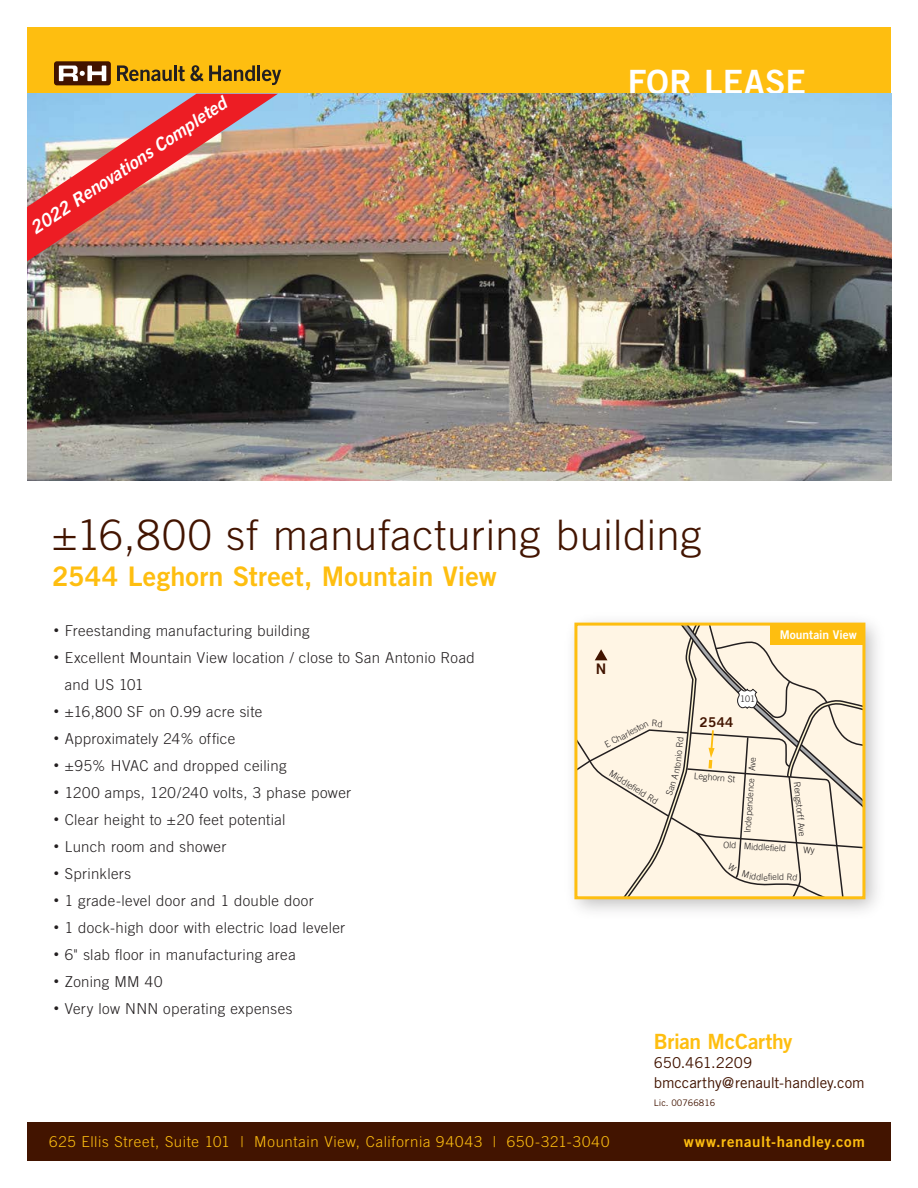
<style>
.page{position:relative;width:918px;height:1188px;background:#fff}
.page>*{position:absolute;margin:0;border:0;box-sizing:border-box;transform-origin:0 0}
.t1{font:300 42px "Trade Gothic";letter-spacing:.02em;color:#421400}
.t2{font:33.45px "Trade Gothic Bold Two";letter-spacing:.01em;color:#fff}
.t3{font:27px "Trade Gothic Bold Two";letter-spacing:.005em;color:#febe10}
.t4{font:21px "Trade Gothic Bold Two";letter-spacing:-.015em;color:#febe10}
.t5{font:italic 18px "Trade Gothic Bold Two";color:#fff}
.t6{font:300 15px/27px "Trade Gothic";letter-spacing:.025em;color:#231f20}
.t7{font:300 15px "Trade Gothic";letter-spacing:.045em;color:#febe10}
.t8{font:15px/19.5px "Trade Gothic";letter-spacing:-.01em;color:#421400}
.t9{font:15px "Trade Gothic Bold Two";letter-spacing:.04em;color:#febe10}
.t10{font:14.55px "Trade Gothic Bold Two";color:#421400}
.t11{font:13.5px "Trade Gothic Bold Two";color:#421400}
.t12{font:12px "Trade Gothic Bold Two";color:#fff}
.t13{font:300 9px "Trade Gothic";color:#231f20}
.t14{font:9px "Trade Gothic";color:#421400}
.s1{font-size:10.5px}
</style>
<div class="page">
<div style="left:27px;top:27px;width:864px;height:67px;background:#febe10"></div>
<div style="left:54px;top:61px;width:57px;height:24px;background:#421400;border-radius:3px"></div>
<svg style="left:59px;top:66px;width:47px;height:15px"></svg>
<svg style="left:117px;top:65px;width:55px;height:16px"></svg>
<hr style="left:174px;top:65px;width:3px;height:16px;background:#231f20">
<svg style="left:178px;top:65px;width:25px;height:16px"></svg>
<svg style="left:209px;top:65px;width:46px;height:16px"></svg>
<hr style="left:257px;top:65px;width:3px;height:16px;background:#231f20">
<svg style="left:262px;top:70px;width:19px;height:15px"></svg>
<img style="left:27px;top:94px;width:864px;height:386px">
<img style="left:573px;top:621px;width:304px;height:290px">
<div style="left:27px;top:1123px;width:864px;height:38px;background:#421400"></div>
<img style="left:27px;top:94px;width:251px;height:167px">
<svg style="left:576px;top:624px;width:288px;height:274px;background:#f2e6ce"></svg>
<p class="t5" style="left:26px;top:221px;width:233px;rotate:-34deg">2022 Renovations Completed</p>
<h2 class="t2" style="left:628px;top:61px;width:180px">FOR LEASE</h2>
<h1 class="t1" style="left:52px;top:510px;width:651px">±16,800 sf manufacturing building</h1>
<h3 class="t3" style="left:52px;top:560px;width:446px">2544 Leghorn Street, Mountain View</h3>
<p class="t6" style="left:54px;top:617px;width:257px"><span class="s1">•</span> Freestanding manufacturing building</p>
<p class="t6" style="left:65px;top:644px;width:412px;text-indent:-11px"><span class="s1">•</span> Excellent Mountain View location / close to San Antonio Road and US 101</p>
<p class="t6" style="left:54px;top:698px;width:210px"><span class="s1">•</span> ±16,800 SF on 0.99 acre site</p>
<p class="t6" style="left:54px;top:725px;width:183px"><span class="s1">•</span> Approximately 24% office</p>
<p class="t6" style="left:54px;top:752px;width:234px"><span class="s1">•</span> ±95% HVAC and dropped ceiling</p>
<p class="t6" style="left:54px;top:779px;width:299px"><span class="s1">•</span> 1200 amps, 120/240 volts, 3 phase power</p>
<p class="t6" style="left:54px;top:806px;width:233px"><span class="s1">•</span> Clear height to ±20 feet potential</p>
<p class="t6" style="left:54px;top:833px;width:174px"><span class="s1">•</span> Lunch room and shower</p>
<p class="t6" style="left:54px;top:860px;width:79px"><span class="s1">•</span> Sprinklers</p>
<p class="t6" style="left:54px;top:887px;width:261px"><span class="s1">•</span> 1 grade-level door and 1 double door</p>
<p class="t6" style="left:54px;top:914px;width:293px"><span class="s1">•</span> 1 dock-high door with electric load leveler</p>
<p class="t6" style="left:54px;top:941px;width:244px"><span class="s1">•</span> 6" slab floor in manufacturing area</p>
<p class="t6" style="left:54px;top:968px;width:110px"><span class="s1">•</span> Zoning MM 40</p>
<p class="t6" style="left:54px;top:995px;width:240px"><span class="s1">•</span> Very low NNN operating expenses</p>
<p class="t12" style="left:780px;top:627px;width:79px">Mountain View</p>
<p class="t10" style="left:596px;top:660px;width:12px">N</p>
<p class="t13" style="left:740px;top:694px;width:17px">101</p>
<p class="t13" style="left:603px;top:740px;width:50px;rotate:-27deg">E Charleston</p>
<p class="t11" style="left:700px;top:714px;width:35px">2544</p>
<p class="t13" style="left:742px;top:832px;width:78px;rotate:-86deg">Independence Ave</p>
<p class="t13" style="left:613px;top:768px;width:57px;rotate:32deg">Middlefield Rd</p>
<p class="t13" style="left:695px;top:770px;width:43px;rotate:5deg">Leghorn St</p>
<p class="t13" style="left:802px;top:781px;width:57px;rotate:84deg">Rengstorff Ave</p>
<p class="t13" style="left:724px;top:839px;width:64px;rotate:4deg">Old Middlefield</p>
<p class="t13" style="left:763px;top:872px;width:6px">e</p>
<p class="t13" style="left:779px;top:872px;width:7px">d</p>
<h3 class="t4" style="left:654px;top:1028px;width:140px">Brian McCarthy</h3>
<p class="t8" style="left:654px;top:1053px;width:212px">650.461.2209 bmccarthy@renault-handley.com</p>
<p class="t14" style="left:654px;top:1097px;width:63px">Lic. 00766816</p>
<p class="t7" style="left:49px;top:1133px;width:562px">625 Ellis Street, Suite 101 | Mountain View, California 94043 | 650-321-3040</p>
<p class="t9" style="left:684px;top:1132px;width:183px">www.renault-handley.com</p>
</div>
